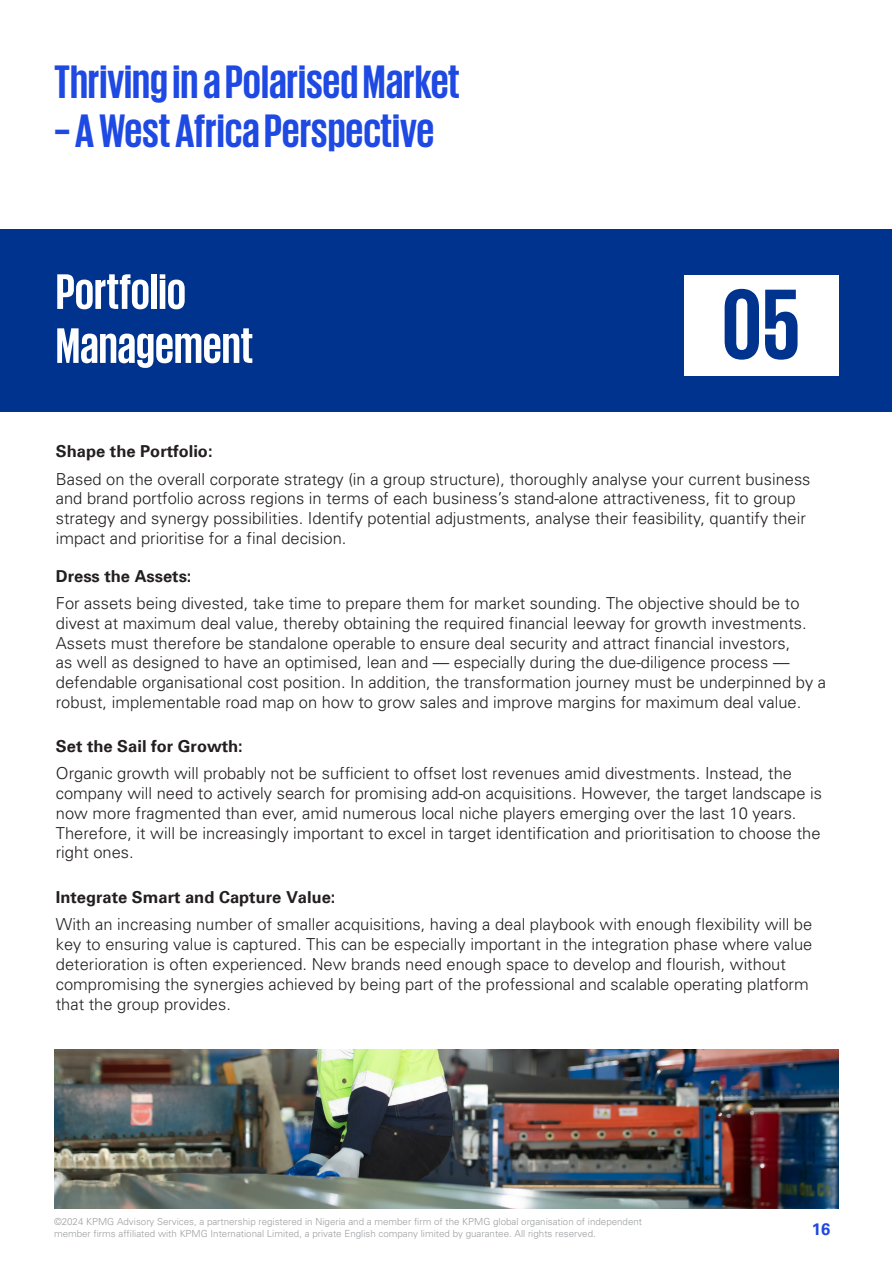
<style>
.page{position:relative;width:893px;height:1263px;background:#fff}
.page>*{position:absolute;margin:0;border:0;box-sizing:border-box;transform-origin:0 0}
.t1{font:700 102px "KPMG";color:#00338d}
.t2{font:700 51px "KPMG";color:#fff}
.t3{font:700 48px "KPMG";color:#1e49e2}
.t4{font:300 16.5px "Univers";color:#231f20}
.t5{font:700 16.5px "Univers";color:#231f20}
.t6{font:700 16.5px "Univers";color:#1e49e2}
.t7{font:300 9.75px/11.7px "Univers";color:#9d9fa2}
</style>
<div class="page">
<div style="left:1px;top:230px;width:891px;height:182px;background:#00338d"></div>
<div style="left:684px;top:275px;width:155px;height:100px;background:#fff"></div>
<img style="left:54px;top:1050px;width:785px;height:159px">
<p class="t3" style="left:54px;top:57px;width:407px">Thriving in a Polarised Market</p>
<p class="t3" style="left:54px;top:107px;width:382px">– A West Africa Perspective</p>
<p class="t2" style="left:56px;top:266px;width:132px">Portfolio</p>
<p class="t2" style="left:56px;top:320px;width:199px">Management</p>
<p class="t1" style="left:722px;top:273px;width:80px">05</p>
<p class="t5" style="left:56px;top:442px;width:158px">Shape the Portfolio:</p>
<p class="t4" style="left:56px;top:469px;width:756px">Based on the overall corporate strategy (in a group structure), thoroughly analyse your current business</p>
<p class="t4" style="left:56px;top:489px;width:741px">and brand portfolio across regions in terms of each business’s stand-alone attractiveness, fit to group</p>
<p class="t4" style="left:56px;top:508px;width:751px">strategy and synergy possibilities. Identify potential adjustments, analyse their feasibility, quantify their</p>
<p class="t4" style="left:56px;top:528px;width:292px">impact and prioritise for a final decision.</p>
<p class="t5" style="left:56px;top:566px;width:137px">Dress the Assets:</p>
<p class="t4" style="left:56px;top:593px;width:745px">For assets being divested, take time to prepare them for market sounding. The objective should be to</p>
<p class="t4" style="left:56px;top:613px;width:752px">divest at maximum deal value, thereby obtaining the required financial leeway for growth investments.</p>
<p class="t4" style="left:56px;top:633px;width:736px">Assets must therefore be standalone operable to ensure deal security and attract financial investors,</p>
<p class="t4" style="left:56px;top:653px;width:735px">as well as designed to have an optimised, lean and — especially during the due-diligence process —</p>
<p class="t4" style="left:56px;top:672px;width:772px">defendable organisational cost position. In addition, the transformation journey must be underpinned by a</p>
<p class="t4" style="left:56px;top:692px;width:747px">robust, implementable road map on how to grow sales and improve margins for maximum deal value.</p>
<p class="t5" style="left:56px;top:736px;width:189px">Set the Sail for Growth:</p>
<p class="t4" style="left:56px;top:763px;width:738px">Organic growth will probably not be sufficient to offset lost revenues amid divestments. Instead, the</p>
<p class="t4" style="left:56px;top:783px;width:768px">company will need to actively search for promising add-on acquisitions. However, the target landscape is</p>
<p class="t4" style="left:56px;top:803px;width:742px">now more fragmented than ever, amid numerous local niche players emerging over the last 10 years.</p>
<p class="t4" style="left:56px;top:823px;width:766px">Therefore, it will be increasingly important to excel in target identification and prioritisation to choose the</p>
<p class="t4" style="left:56px;top:842px;width:79px">right ones.</p>
<p class="t5" style="left:56px;top:888px;width:281px">Integrate Smart and Capture Value:</p>
<p class="t4" style="left:56px;top:915px;width:758px">With an increasing number of smaller acquisitions, having a deal playbook with enough flexibility will be</p>
<p class="t4" style="left:56px;top:934px;width:758px">key to ensuring value is captured. This can be especially important in the integration phase where value</p>
<p class="t4" style="left:56px;top:954px;width:731px">deterioration is often experienced. New brands need enough space to develop and flourish, without</p>
<p class="t4" style="left:56px;top:974px;width:754px">compromising the synergies achieved by being part of the professional and scalable operating platform</p>
<p class="t4" style="left:56px;top:994px;width:177px">that the group provides.</p>
<p class="t7" style="left:54px;top:1216px;width:590px">©2024 KPMG Advisory Services, a partnership registered in Nigeria and a member firm of the KPMG global organisation of independent member firms affiliated with KPMG International Limited, a private English company limited by guarantee. All rights reserved.</p>
<p class="t6" style="left:812px;top:1219px;width:20px">16</p>
</div>
